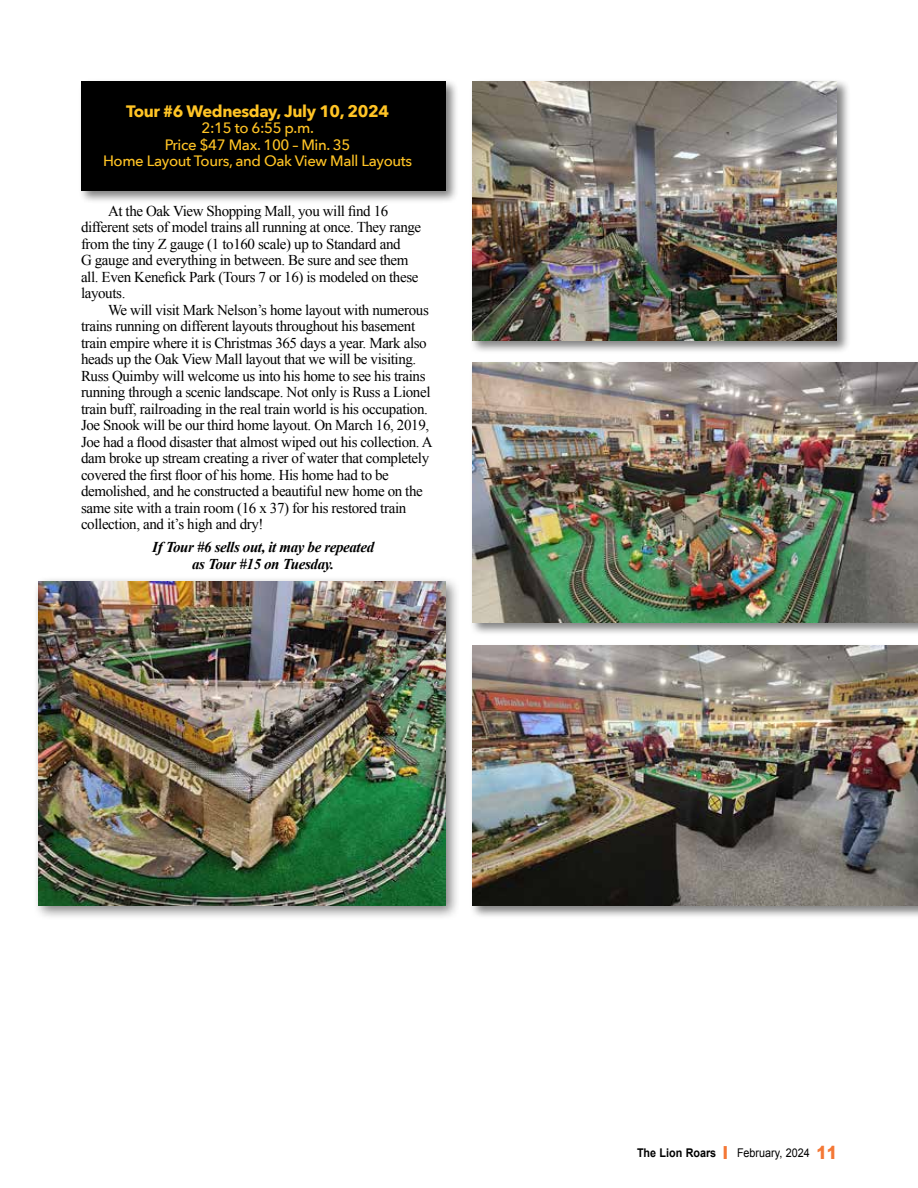
<style>
.page{position:relative;width:918px;height:1188px;background:#fff}
.page>*{position:absolute;margin:0;border:0;box-sizing:border-box;transform-origin:0 0}
.t1{font:700 16.5px "Avenir Next";letter-spacing:-.025em;color:#ffc425}
.t2{font:15px/16.5px "Times New Roman";letter-spacing:-.025em;color:#000}
.t3{font:500 15px/16.5px "Avenir Next";letter-spacing:-.025em;color:#ffc425;text-align:center}
.t4{font:italic 700 15px/16.5px "Times New Roman";letter-spacing:-.025em;color:#000;text-align:center}
.t5{font:12px "Arial";color:#000;scale:.9 1}
.s1{font-weight:700}
.s2{font-weight:900;font-size:18px;color:#f47836}
</style>
<div class="page">
<div style="left:78px;top:78px;width:381px;height:126px;background:#000;opacity:.5"></div>
<div style="left:81px;top:81px;width:365px;height:109px;background:#000"></div>
<div style="left:33px;top:576px;width:428px;height:345px;background:#000;opacity:.5"></div>
<img style="left:39px;top:582px;width:407px;height:323px">
<div style="left:470px;top:78px;width:381px;height:276px;background:#000;opacity:.5"></div>
<img style="left:472px;top:81px;width:365px;height:260px">
<div style="left:470px;top:643px;width:448px;height:276px;background:#000;opacity:.5"></div>
<img style="left:472px;top:646px;width:446px;height:259px">
<div style="left:470px;top:360px;width:448px;height:276px;background:#000;opacity:.5"></div>
<img style="left:472px;top:363px;width:446px;height:259px">
<p class="t1" style="left:126px;top:96px;width:264px">Tour #6 Wednesday, July 10, 2024</p>
<p class="t3" style="left:103px;top:119px;width:311px">2:15 to 6:55 p.m.<br>Price $47 Max. 100 – Min. 35<br>Home Layout Tours, and Oak View Mall Layouts</p>
<p class="t2" style="left:81px;top:202px;width:342px;text-indent:27px">At the Oak View Shopping Mall, you will find 16 different sets of model trains all running at once. They range from the tiny Z gauge (1 to160 scale) up to Standard and<br>G gauge and everything in between. Be sure and see them all. Even Kenefick Park (Tours 7 or 16) is modeled on these layouts.</p>
<p class="t2" style="left:81px;top:301px;width:353px;text-indent:27px">We will visit Mark Nelson’s home layout with numerous trains running on different layouts throughout his basement train empire where it is Christmas 365 days a year. Mark also heads up the Oak View Mall layout that we will be visiting.<br>Russ Quimby will welcome us into his home to see his trains running through a scenic landscape. Not only is Russ a Lionel train buff, railroading in the real train world is his occupation.<br>Joe Snook will be our third home layout. On March 16, 2019, Joe had a flood disaster that almost wiped out his collection. A dam broke up stream creating a river of water that completely covered the first floor of his home. His home had to be demolished, and he constructed a beautiful new home on the same site with a train room (16 x 37) for his restored train collection, and it’s high and dry!</p>
<p class="t4" style="left:152px;top:539px;width:223px">If Tour #6 sells out, it may be repeated as Tour #15 on Tuesday.</p>
<p class="t5" style="left:637px;top:1145px;width:224px"><span class="s1">The Lion Roars</span> <span class="s2">l</span> February, 2024 <span class="s2">11</span></p>
</div>
